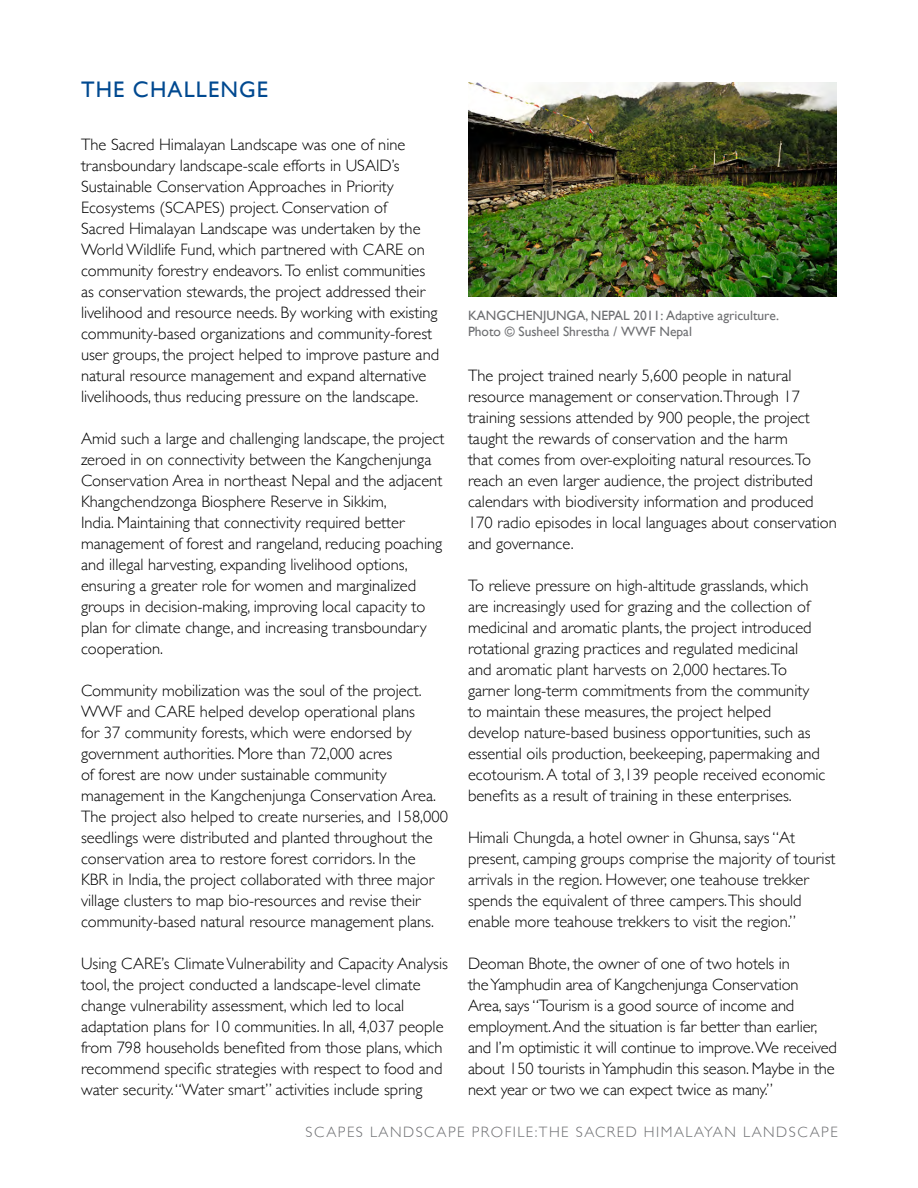
<style>
.page{position:relative;width:918px;height:1188px;background:#fff}
.page>*{position:absolute;margin:0;border:0;box-sizing:border-box;transform-origin:0 0}
.SH4{font:22.5px "Gill Sans";letter-spacing:.05em;color:#004990}
.TX_Body{font:300 16.5px/21px "Gill Sans";color:#000}
.t1{font:300 15px "Gill Sans";letter-spacing:.1em;color:#6d6e71}
.t2{font:13.5px/16.5px "Gill Sans";color:#6d6e71}
</style>
<div class="page">
<img style="left:468px;top:82px;width:369px;height:214px">
<p class="SH4" style="left:81px;top:76px;width:189px">THE CHALLENGE</p>
<p class="TX_Body" style="left:81px;top:133px;width:360px">The Sacred Himalayan Landscape was one of nine transboundary landscape-scale efforts in USAID’s Sustainable Conservation Approaches in Priority Ecosystems (SCAPES) project. Conservation of<br>Sacred Himalayan Landscape was undertaken by the World Wildlife Fund, which partnered with CARE on community forestry endeavors. To enlist communities as conservation stewards, the project addressed their livelihood and resource needs. By working with existing community-based organizations and community-forest user groups, the project helped to improve pasture and natural resource management and expand alternative livelihoods, thus reducing pressure on the landscape.</p>
<p class="TX_Body" style="left:81px;top:427px;width:365px">Amid such a large and challenging landscape, the project zeroed in on connectivity between the Kangchenjunga Conservation Area in northeast Nepal and the adjacent Khangchendzonga Biosphere Reserve in Sikkim,<br>India. Maintaining that connectivity required better management of forest and rangeland, reducing poaching and illegal harvesting, expanding livelihood options, ensuring a greater role for women and marginalized groups in decision-making, improving local capacity to plan for climate change, and increasing transboundary cooperation.</p>
<p class="TX_Body" style="left:81px;top:679px;width:368px">Community mobilization was the soul of the project.<br>WWF and CARE helped develop operational plans<br>for 37 community forests, which were endorsed by government authorities. More than 72,000 acres<br>of forest are now under sustainable community management in the Kangchenjunga Conservation Area.<br>The project also helped to create nurseries, and 158,000 seedlings were distributed and planted throughout the conservation area to restore forest corridors. In the<br>KBR in India, the project collaborated with three major village clusters to map bio-resources and revise their community-based natural resource management plans.</p>
<p class="TX_Body" style="left:81px;top:952px;width:369px">Using CARE’s Climate Vulnerability and Capacity Analysis tool, the project conducted a landscape-level climate change vulnerability assessment, which led to local adaptation plans for 10 communities. In all, 4,037 people from 798 households benefited from those plans, which recommend specific strategies with respect to food and water security. “Water smart” activities include spring</p>
<p class="t2" style="left:468px;top:307px;width:313px">KANGCHENJUNGA, NEPAL 2011: Adaptive agriculture.<br>Photo © Susheel Shrestha / WWF Nepal</p>
<p class="TX_Body" style="left:468px;top:364px;width:371px">The project trained nearly 5,600 people in natural resource management or conservation.Through 17 training sessions attended by 900 people, the project taught the rewards of conservation and the harm<br>that comes from over-exploiting natural resources.To reach an even larger audience, the project distributed calendars with biodiversity information and produced 170 radio episodes in local languages about conservation and governance.</p>
<p class="TX_Body" style="left:468px;top:574px;width:359px">To relieve pressure on high-altitude grasslands, which are increasingly used for grazing and the collection of medicinal and aromatic plants, the project introduced rotational grazing practices and regulated medicinal and aromatic plant harvests on 2,000 hectares.To garner long-term commitments from the community to maintain these measures, the project helped develop nature-based business opportunities, such as essential oils production, beekeeping, papermaking and ecotourism. A total of 3,139 people received economic benefits as a result of training in these enterprises.</p>
<p class="TX_Body" style="left:468px;top:826px;width:369px">Himali Chungda, a hotel owner in Ghunsa, says “At present, camping groups comprise the majority of tourist arrivals in the region. However, one teahouse trekker spends the equivalent of three campers.This should enable more teahouse trekkers to visit the region.”</p>
<p class="TX_Body" style="left:468px;top:952px;width:370px">Deoman Bhote, the owner of one of two hotels in<br>the Yamphudin area of Kangchenjunga Conservation<br>Area, says “Tourism is a good source of income and employment. And the situation is far better than earlier, and I’m optimistic it will continue to improve. We received about 150 tourists in Yamphudin this season. Maybe in the next year or two we can expect twice as many.”</p>
<p class="t1" style="left:306px;top:1120px;width:534px">SCAPES LANDSCAPE PROFILE:THE SACRED HIMALAYAN LANDSCAPE</p>
</div>
